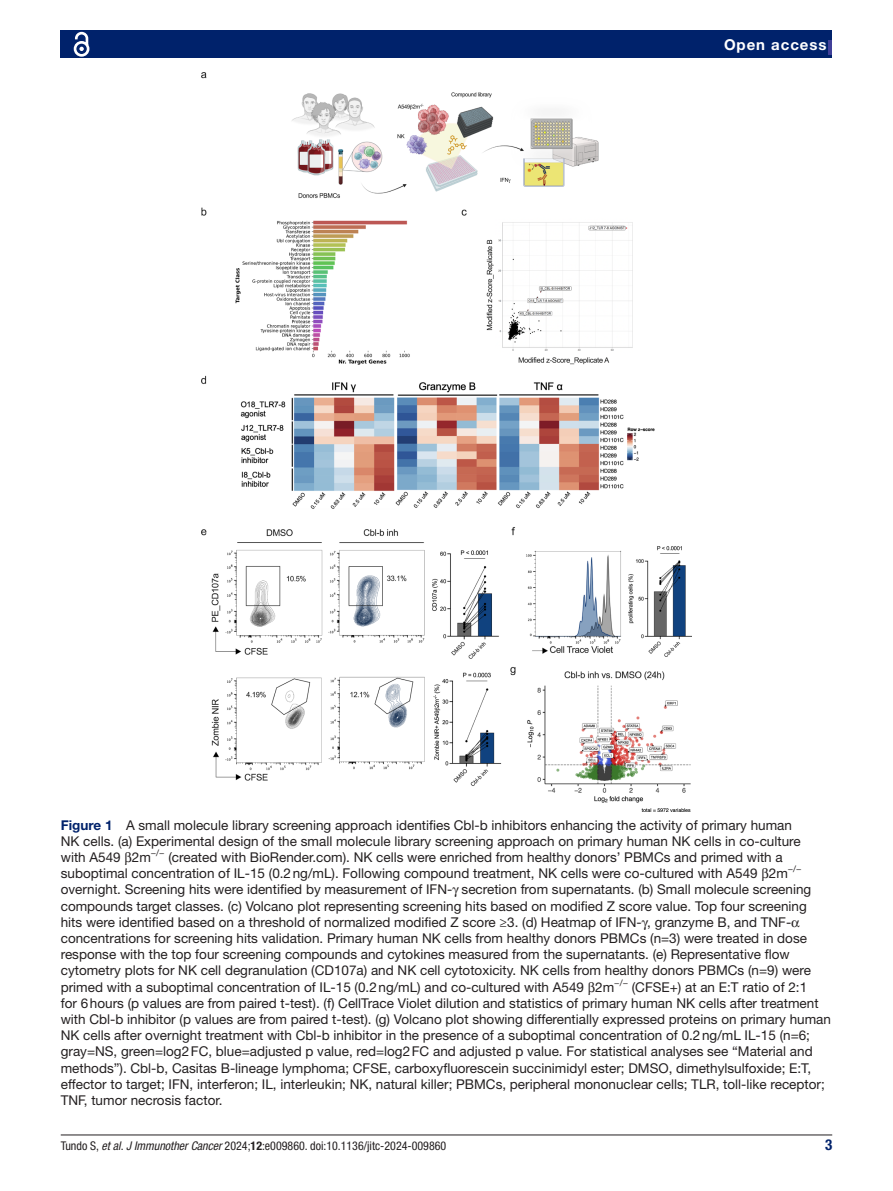
<style>
.page{position:relative;width:893px;height:1191px;background:#fff}
.page>*{position:absolute;margin:0;border:0;box-sizing:border-box;transform-origin:0 0}
.t1{font:700 15px "Helvetica Neue LT Std";letter-spacing:.065em;color:#fff}
.t2{font:700 condensed 15px "Helvetica Neue LT Std";color:#00226b}
.t3{font:13.5px/16.2px "Helvetica Neue LT Std";color:#231f20}
.t4{font:condensed 12px "Helvetica Neue LT Std";color:#231f20}
.t5{font:9px "Helvetica Neue LT Std";color:#231f20}
.s1{font-weight:700;color:#00226b}
.s2{font-style:italic}
.s3{font-weight:700}
</style>
<div class="page">
<hr style="left:61px;top:1134px;width:771px;height:1px;background:#231f20">
<div style="left:61px;top:31px;width:771px;height:27px;background:#00226b"></div>
<hr style="left:828px;top:40px;width:4px;height:15px;background:#414099">
<svg style="left:73px;top:31px;width:17px;height:26px"></svg>
<img style="left:202px;top:73px;width:489px;height:739px">
<p class="t1" style="left:724px;top:35px;width:104px">Open access</p>
<p class="t3" style="left:61px;top:816px;width:741px"><span class="s1">Figure 1</span> A small molecule library screening approach identifies Cbl-b inhibitors enhancing the activity of primary human NK cells. (a) Experimental design of the small molecule library screening approach on primary human NK cells in co-culture with A549 2m<sup>−/−</sup> (created with BioRender.com). NK cells were enriched from healthy donors’ PBMCs and primed with a suboptimal concentration of IL-15 (0.2ng/mL). Following compound treatment, NK cells were co-cultured with A549 2m</p>
<p class="t5" style="left:788px;top:863px;width:15px">−/−</p>
<p class="t3" style="left:61px;top:881px;width:752px">overnight. Screening hits were identified by measurement of IFN- secretion from supernatants. (b) Small molecule screening compounds target classes. (c) Volcano plot representing screening hits based on modified Z score value. Top four screening hits were identified based on a threshold of normalized modified Z score ≥3. (d) Heatmap of IFN- , granzyme B, and TNF&shy;concentrations for screening hits validation. Primary human NK cells from healthy donors PBMCs (n=3) were treated in dose response with the top four screening compounds and cytokines measured from the supernatants. (e) Representative flow cytometry plots for NK cell degranulation (CD107a) and NK cell cytotoxicity. NK cells from healthy donors PBMCs (n=9) were primed with a suboptimal concentration of IL-15 (0.2ng/mL) and co-cultured with A549 2m</p>
<p class="t5" style="left:614px;top:977px;width:15px">−/−</p>
<p class="t3" style="left:61px;top:978px;width:772px;text-indent:571px">(CFSE+) at an E:T ratio of 2:1<br>for 6hours (p values are from paired t-test). (f) CellTrace Violet dilution and statistics of primary human NK cells after treatment with Cbl-b inhibitor (p values are from paired t-test). (g) Volcano plot showing differentially expressed proteins on primary human NK cells after overnight treatment with Cbl-b inhibitor in the presence of a suboptimal concentration of 0.2ng/mL IL-15 (n=6; gray=NS, green=log2FC, blue=adjusted p value, red=log2FC and adjusted p value. For statistical analyses see “Material and methods”). Cbl-b, Casitas B-lineage lymphoma; CFSE, carboxyfluorescein succinimidyl ester; DMSO, dimethylsulfoxide; E:T, effector to target; IFN, interferon; IL, interleukin; NK, natural killer; PBMCs, peripheral mononuclear cells; TLR, toll-like receptor; TNF, tumor necrosis factor.</p>
<p class="t4" style="left:61px;top:1138px;width:387px">Tundo S, <span class="s2">et al</span>. <span class="s2">J Immunother Cancer</span> 2024;<span class="s3">12</span>:e009860. doi:10.1136/jitc-2024-009860</p>
<p class="t2" style="left:825px;top:1135px;width:9px">3</p>
</div>
